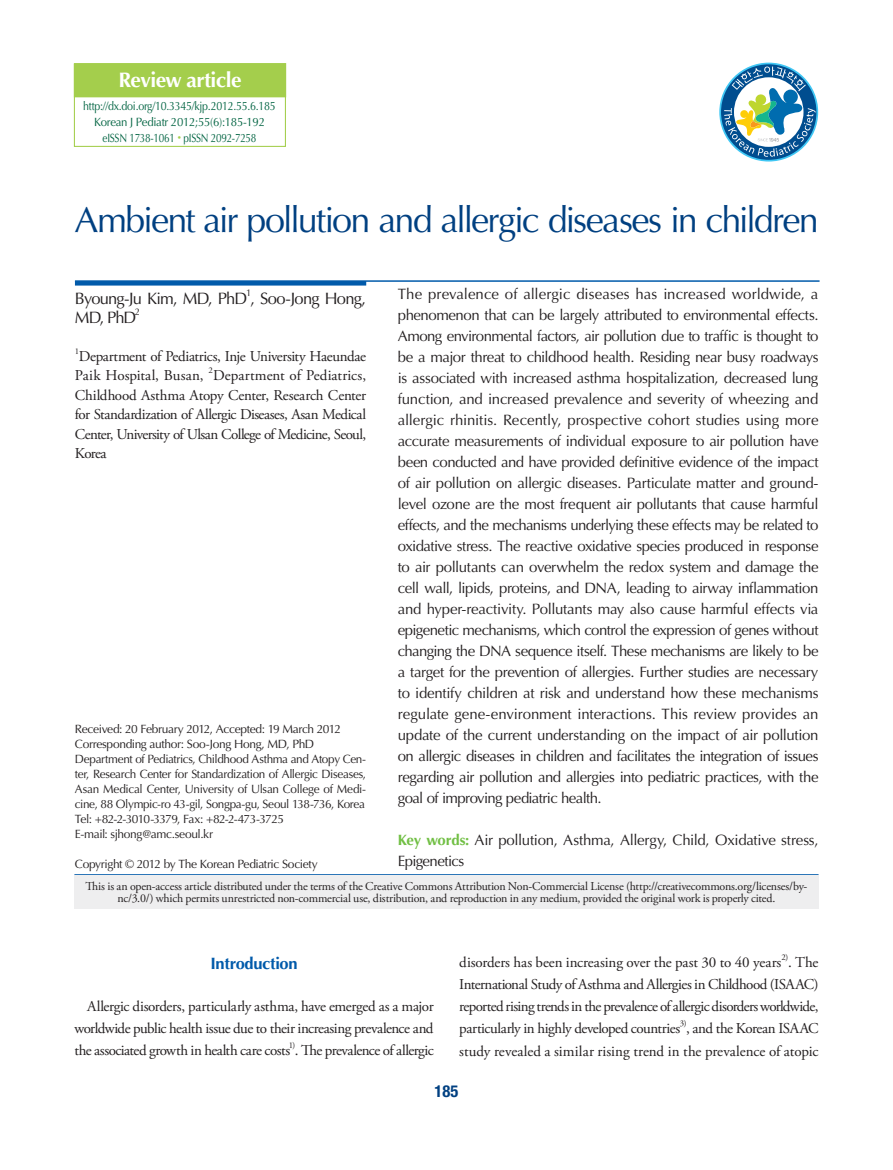
<style>
.page{position:relative;width:893px;height:1170px;background:#fff}
.page>*{position:absolute;margin:0;border:0;box-sizing:border-box;transform-origin:0 0}
.t1{font:36px "Optima LT Std";letter-spacing:-.055em;color:#014081}
.t2{font:700 21px "Optima LT Std";letter-spacing:-.025em;color:#fff}
.t3{font:16.5px "Optima LT Std";letter-spacing:-.05em;color:#231f20}
.t4{font:700 16.5px "Optima LT Std";letter-spacing:-.02em;color:#015aaa}
.t5{font:700 condensed 16.5px "Helvetica Neue";color:#014081}
.t6{font:15px/21px "Optima LT Std";letter-spacing:-.03em;color:#231f20;text-align:justify}
.t7{font:15px/19.5px "Adobe Garamond Pro";letter-spacing:-.02em;color:#231f20;text-align:justify}
.t8{font:12px/15px "Optima LT Std";letter-spacing:-.03em;color:#231f20}
.t9{font:12px/12px "Adobe Garamond Pro";letter-spacing:-.015em;color:#231f20;text-align:center}
.t10{font:12px/15.8px "Optima LT Std";letter-spacing:-.025em;color:#026442;text-align:center;scale:.89 1}
.t11{font:9.6px "Optima LT Std";color:#231f20}
.t12{font:8.7px "Adobe Garamond Pro";color:#231f20}
.s1{font-size:7.5px;color:#a4ce4c}
.s2{font-weight:700;color:#71bf44}
</style>
<div class="page">
<div style="left:75px;top:64px;width:210px;height:33px;background:#a4ce4c"></div>
<div style="left:74px;top:63px;width:212px;height:34px;border:2px solid #a4ce4c"></div>
<div style="left:74px;top:64px;width:212px;height:83px;border:1px solid #a4ce4c"></div>
<svg style="left:719px;top:63px;width:99px;height:98px"></svg>
<hr style="left:75px;top:281px;width:291px;height:4px;background:#015aaa">
<hr style="left:75px;top:280px;width:744px;height:2px;background:#015aaa">
<hr style="left:74px;top:874px;width:745px;height:1px;background:#015aaa">
<div style="left:74px;top:875px;width:745px;height:34px;background:#eeeeef"></div>
<h2 class="t2" style="left:118px;top:68px;width:125px">Review article</h2>
<p class="t10" style="left:83px;top:98px;width:218px">http://dx.doi.org/10.3345/kjp.2012.55.6.185<br>Korean J Pediatr 2012;55(6):185-192 eISSN 1738-1061 <span class="s1">•</span> pISSN 2092-7258</p>
<h1 class="t1" style="left:74px;top:199px;width:746px">Ambient air pollution and allergic diseases in children</h1>
<p class="t6" style="left:398px;top:283px;width:422px">The prevalence of allergic diseases has increased worldwide, a phenomenon that can be largely attributed to environmental effects.<br>Among environmental factors, air pollution due to traffic is thought to be a major threat to childhood health. Residing near busy roadways is associated with increased asthma hospitalization, decreased lung function, and increased prevalence and severity of wheezing and allergic rhinitis. Recently, prospective cohort studies using more accurate measurements of individual exposure to air pollution have been conducted and have provided definitive evidence of the impact of air pollution on allergic diseases. Particulate matter and ground&shy;level ozone are the most frequent air pollutants that cause harmful effects, and the mechanisms underlying these effects may be related to oxidative stress. The reactive oxidative species produced in response to air pollutants can overwhelm the redox system and damage the cell wall, lipids, proteins, and DNA, leading to airway inflammation and hyper-reactivity. Pollutants may also cause harmful effects via epigenetic mechanisms, which control the expression of genes without changing the DNA sequence itself. These mechanisms are likely to be a target for the prevention of allergies. Further studies are necessary to identify children at risk and understand how these mechanisms regulate gene-environment interactions. This review provides an update of the current understanding on the impact of air pollution on allergic diseases in children and facilitates the integration of issues regarding air pollution and allergies into pediatric practices, with the goal of improving pediatric health.</p>
<p class="t6" style="left:398px;top:829px;width:422px"><span class="s2">Key words:</span> Air pollution, Asthma, Allergy, Child, Oxidative stress,<br>Epigenetics</p>
<p class="t11" style="left:246px;top:287px;width:7px">1</p>
<p class="t3" style="left:75px;top:288px;width:293px">Byoung-Ju Kim, MD, PhD , Soo-Jong Hong,</p>
<p class="t3" style="left:75px;top:308px;width:63px">MD, PhD</p>
<p class="t11" style="left:135px;top:306px;width:7px">2</p>
<p class="t12" style="left:75px;top:346px;width:6px">1</p>
<p class="t7" style="left:75px;top:347px;width:293px">Department of Pediatrics, Inje University Haeundae<br>Paik Hospital, Busan,</p>
<p class="t12" style="left:209px;top:365px;width:6px">2</p>
<p class="t7" style="left:75px;top:366px;width:293px;text-indent:138px">Department of Pediatrics, Childhood Asthma Atopy Center, Research Center for Standardization of Allergic Diseases, Asan Medical Center, University of Ulsan College of Medicine, Seoul, Korea</p>
<p class="t8" style="left:75px;top:721px;width:293px">Received: 20 February 2012, Accepted: 19 March 2012<br>Corresponding author: Soo-Jong Hong, MD, PhD Department of Pediatrics, Childhood Asthma and Atopy Cen&shy;ter, Research Center for Standardization of Allergic Diseases, Asan Medical Center, University of Ulsan College of Medi&shy;cine, 88 Olympic-ro 43-gil, Songpa-gu, Seoul 138-736, Korea Tel: +82-2-3010-3379, Fax: +82-2-473-3725<br>E-mail: sjhong@amc.seoul.kr</p>
<p class="t8" style="left:75px;top:856px;width:244px">Copyright © 2012 by The Korean Pediatric Society</p>
<p class="t9" style="left:86px;top:880px;width:723px">This is an open-access article distributed under the terms of the Creative Commons Attribution Non-Commercial License (http://creativecommons.org/licenses/by&shy;nc/3.0/) which permits unrestricted non-commercial use, distribution, and reproduction in any medium, provided the original work is properly cited.</p>
<p class="t4" style="left:210px;top:953px;width:89px">Introduction</p>
<p class="t7" style="left:74px;top:995px;width:361px;line-height:22px;text-indent:13px">Allergic disorders, particularly asthma, have emerged as a major worldwide public health issue due to their increasing prevalence and the associated growth in health care costs . The prevalence of allergic</p>
<p class="t12" style="left:289px;top:1040px;width:8px">1)</p>
<p class="t12" style="left:781px;top:952px;width:9px">2)</p>
<p class="t7" style="left:459px;top:973px;width:361px;line-height:22px">International Study of Asthma and Allergies in Childhood (ISAAC) reported rising trends in the prevalence of allergic disorders worldwide, particularly in highly developed countries , and the Korean ISAAC</p>
<p class="t7" style="left:459px;top:953px;width:361px">disorders has been increasing over the past 30 to 40 years . The</p>
<p class="t12" style="left:680px;top:1018px;width:8px">3)</p>
<p class="t7" style="left:459px;top:1041px;width:361px">study revealed a similar rising trend in the prevalence of atopic</p>
<p class="t5" style="left:435px;top:1081px;width:25px">185</p>
</div>
